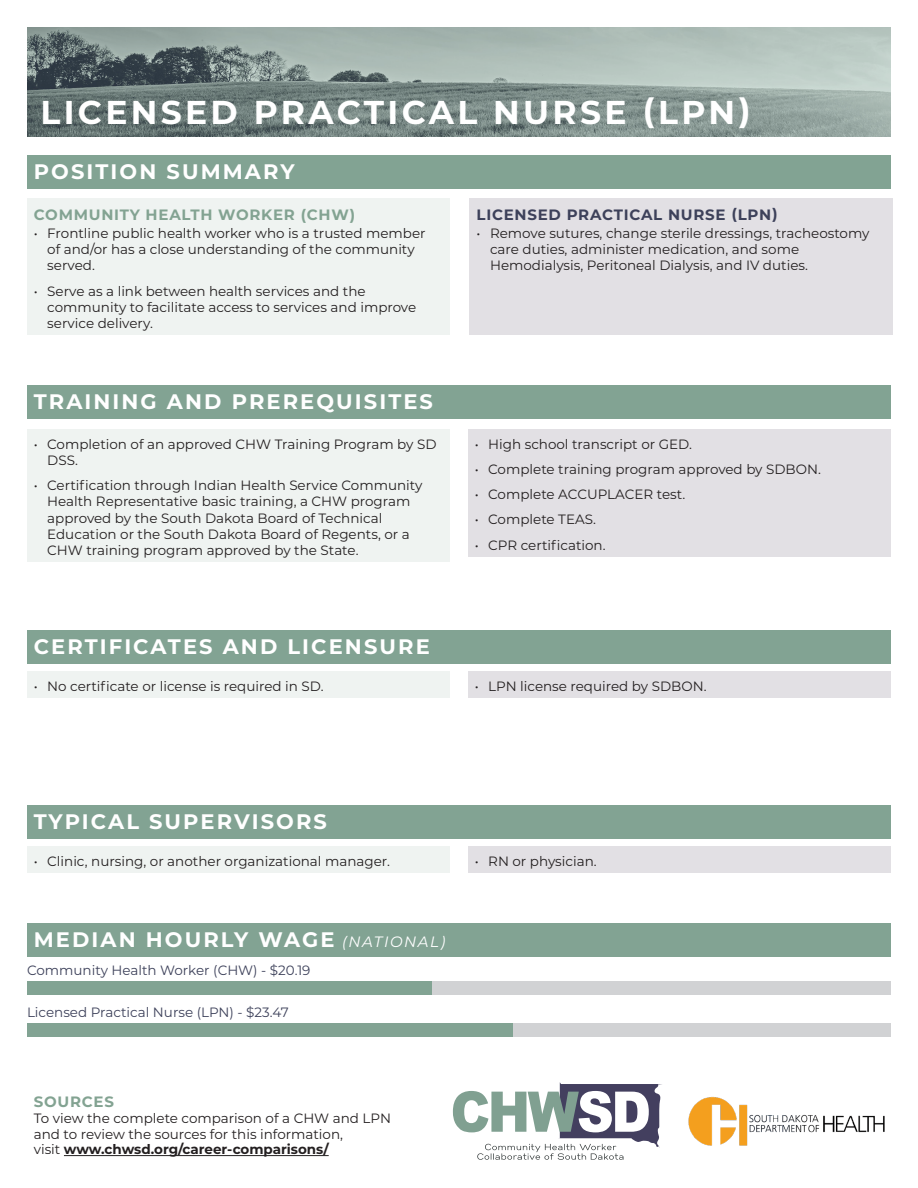
<style>
.page{position:relative;width:918px;height:1188px;background:#fff}
.page>*{position:absolute;margin:0;border:0;box-sizing:border-box;transform-origin:0 0}
.t1{font:700 33px "Montserrat";letter-spacing:.1em;color:#fff}
.t2{font:700 21px "Montserrat";letter-spacing:.1em;color:#fff}
.t3{font:700 15px "Montserrat";letter-spacing:.05em;color:#83a392}
.t4{font:700 15px "Montserrat";letter-spacing:.05em;color:#3d415a}
.t5{font:13.5px/16.2px "Montserrat";color:#231f20}
.t6{font:13.5px "Montserrat";color:#3d415a}
.t7{font:700 13.5px "Montserrat";color:#231f20}
.s1{font-weight:400;font-style:italic;font-size:15px}
.s2{font-weight:400}
</style>
<div class="page">
<svg style="left:27px;top:27px;width:864px;height:110px;background:#8c9b97"></svg>
<div style="left:27px;top:199px;width:423px;height:136px;background:#eff3f1"></div>
<div style="left:470px;top:199px;width:423px;height:136px;background:#e2e0e4"></div>
<div style="left:27px;top:155px;width:864px;height:34px;background:#82a393"></div>
<div style="left:27px;top:429px;width:423px;height:133px;background:#eff3f1"></div>
<div style="left:468px;top:429px;width:423px;height:127px;background:#e2e0e4"></div>
<div style="left:27px;top:385px;width:864px;height:34px;background:#82a393"></div>
<div style="left:27px;top:671px;width:423px;height:26px;background:#eff3f1"></div>
<div style="left:468px;top:671px;width:423px;height:26px;background:#e2e0e4"></div>
<div style="left:27px;top:630px;width:864px;height:34px;background:#82a393"></div>
<div style="left:27px;top:846px;width:423px;height:27px;background:#eff3f1"></div>
<div style="left:468px;top:846px;width:423px;height:27px;background:#e2e0e4"></div>
<div style="left:27px;top:805px;width:864px;height:34px;background:#82a393"></div>
<div style="left:27px;top:923px;width:864px;height:34px;background:#82a393"></div>
<div style="left:27px;top:981px;width:864px;height:13px;background:#d1d2d4"></div>
<div style="left:27px;top:981px;width:405px;height:13px;background:#82a393"></div>
<div style="left:27px;top:1023px;width:864px;height:13px;background:#d1d2d4"></div>
<div style="left:27px;top:1023px;width:486px;height:13px;background:#82a393"></div>
<hr style="left:64px;top:1155px;width:265px;height:1px;background:#231f20">
<img style="left:688px;top:1096px;width:197px;height:50px">
<svg style="left:453px;top:1082px;width:209px;height:78px"></svg>
<p class="t1" style="left:40px;top:88px;width:712px">LICENSED PRACTICAL NURSE (LPN)</p>
<p class="t2" style="left:34px;top:156px;width:262px">POSITION SUMMARY</p>
<p class="t3" style="left:34px;top:204px;width:323px">COMMUNITY HEALTH WORKER (CHW)</p>
<p class="t5" style="left:47px;top:225px;width:380px;text-indent:-14px">• Frontline public health worker who is a trusted member of and/or has a close understanding of the community served.</p>
<p class="t5" style="left:47px;top:282px;width:371px;text-indent:-14px">• Serve as a link between health services and the community to facilitate access to services and improve service delivery.</p>
<p class="t2" style="left:34px;top:386px;width:401px">TRAINING AND PREREQUISITES</p>
<p class="t5" style="left:47px;top:435px;width:391px;text-indent:-14px">• Completion of an approved CHW Training Program by SD<br>DSS.</p>
<p class="t5" style="left:47px;top:477px;width:377px;text-indent:-14px">• Certification through Indian Health Service Community Health Representative basic training, a CHW program approved by the South Dakota Board of Technical Education or the South Dakota Board of Regents, or a CHW training program approved by the State.</p>
<p class="t2" style="left:34px;top:631px;width:398px">CERTIFICATES AND LICENSURE</p>
<p class="t4" style="left:477px;top:204px;width:303px">LICENSED PRACTICAL NURSE (LPN)</p>
<p class="t5" style="left:490px;top:225px;width:381px;text-indent:-14px">• Remove sutures, change sterile dressings, tracheostomy care duties, administer medication, and some<br>Hemodialysis, Peritoneal Dialysis, and IV duties.</p>
<p class="t5" style="left:475px;top:435px;width:219px">• High school transcript or GED.</p>
<p class="t5" style="left:475px;top:461px;width:348px">• Complete training program approved by SDBON.</p>
<p class="t5" style="left:475px;top:486px;width:212px">• Complete ACCUPLACER test.</p>
<p class="t5" style="left:475px;top:511px;width:123px">• Complete TEAS.</p>
<p class="t5" style="left:475px;top:536px;width:132px">• CPR certification.</p>
<p class="t5" style="left:34px;top:677px;width:291px">• No certificate or license is required in SD.</p>
<p class="t5" style="left:475px;top:677px;width:233px">• LPN license required by SDBON.</p>
<p class="t2" style="left:34px;top:807px;width:295px">TYPICAL SUPERVISORS</p>
<p class="t5" style="left:34px;top:853px;width:358px">• Clinic, nursing, or another organizational manager.</p>
<p class="t5" style="left:475px;top:853px;width:124px">• RN or physician.</p>
<p class="t2" style="left:34px;top:924px;width:413px">MEDIAN HOURLY WAGE <span class="s1">(NATIONAL)</span></p>
<p class="t6" style="left:27px;top:961px;width:285px">Community Health Worker (CHW) - $20.19</p>
<p class="t6" style="left:27px;top:1003px;width:263px">Licensed Practical Nurse (LPN) - $23.47</p>
<p class="t3" style="left:34px;top:1091px;width:82px">SOURCES</p>
<p class="t5" style="left:34px;top:1110px;width:359px">To view the complete comparison of a CHW and LPN</p>
<p class="t5" style="left:34px;top:1126px;width:311px">and to review the sources for this information,</p>
<p class="t7" style="left:34px;top:1140px;width:296px"><span class="s2">visit</span> www.chwsd.org/career-comparisons/</p>
</div>
